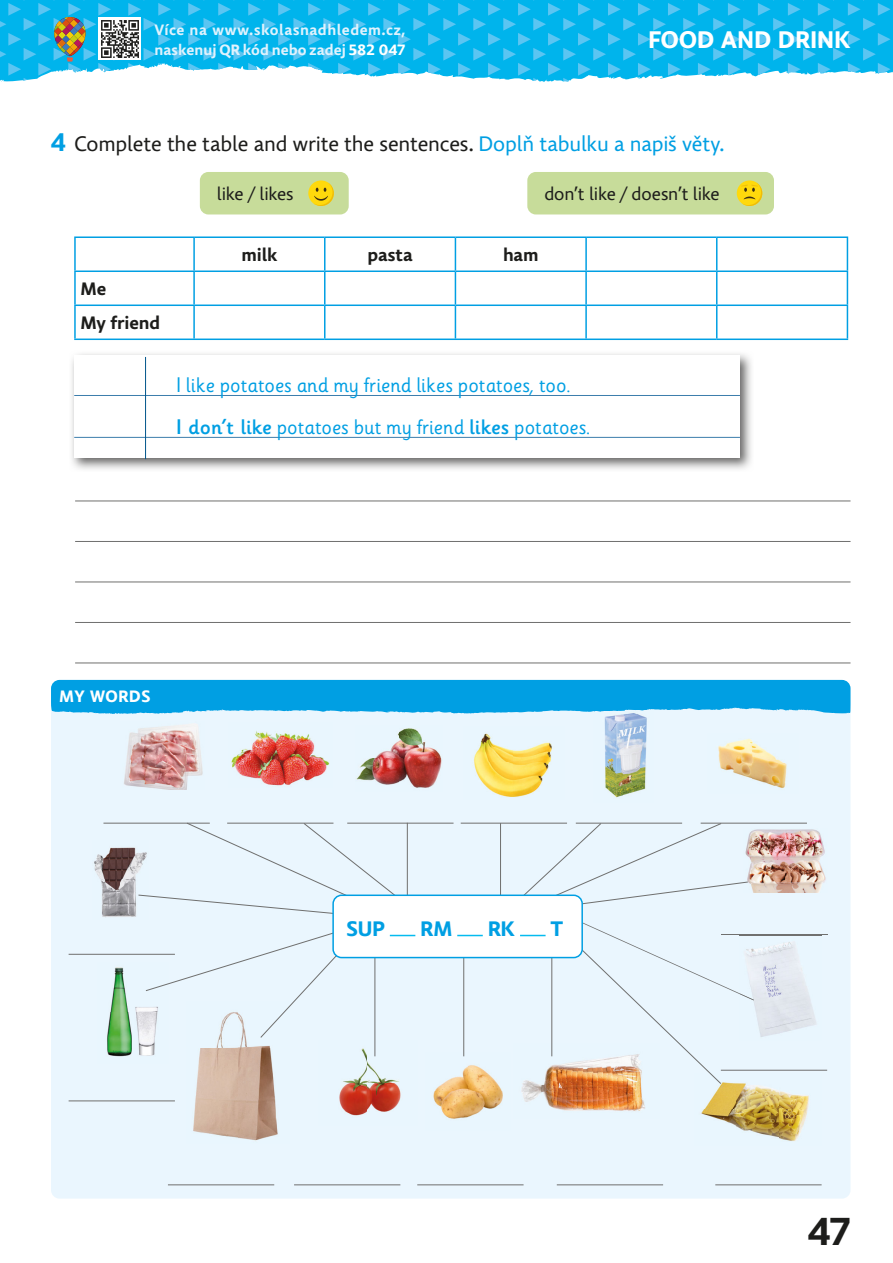
<style>
.page{position:relative;width:893px;height:1263px;background:#fff}
.page>*{position:absolute;margin:0;border:0;box-sizing:border-box;transform-origin:0 0}
.t1{font:700 39px "Comenia Sans";color:#1d1d1b}
.t2{font:700 24px "Comenia Sans";letter-spacing:.02em;color:#fff}
.t3{font:21px/42px "Sassoon Infant CZ VK";color:#009fe3}
.t4{font:21px "Comenia Sans";letter-spacing:-.01em;color:#1d1d1b}
.t5{font:700 21px "Comenia Sans";color:#009fe3}
.t6{font:18px "Comenia Sans";letter-spacing:-.005em;color:#1d1d1b}
.t7{font:700 18px/34px "Comenia Sans";letter-spacing:-.01em;color:#1d1d1b}
.t8{font:700 16.5px "Comenia Sans";letter-spacing:.04em;color:#fff}
.t9{font:700 15px/19.5px "Comenia Sans";letter-spacing:.025em;color:#e0f2fd}
.s1{color:#fff}
.s2{font-weight:700;font-size:25.5px;color:#009fe3}
.s3{color:#009fe3}
.s4{font-family:"Sassoon Infant Md CZVK";font-weight:500}
</style>
<div class="page">
<svg style="left:0;top:0;width:890px;height:82px;background:#2bbdec"></svg>
<img style="left:99px;top:18px;width:42px;height:42px">
<img style="left:71px;top:353px;width:680px;height:116px">
<div style="left:74px;top:356px;width:666px;height:102px;background:#fff"></div>
<hr style="left:74px;top:395px;width:666px;height:1px;background:#3c7dac">
<hr style="left:74px;top:437px;width:666px;height:1px;background:#3c7dac">
<hr style="left:145px;top:357px;width:1px;height:102px;background:#00558b">
<div style="left:200px;top:172px;width:149px;height:42px;background:#c7dc9a;border-radius:9px"></div>
<div style="left:527px;top:172px;width:247px;height:42px;background:#c7dc9a;border-radius:9px"></div>
<svg style="left:308px;top:180px;width:26px;height:26px"></svg>
<svg style="left:313px;top:182px;width:21px;height:24px"></svg>
<div style="left:737px;top:180px;width:25px;height:26px;background:#ffd90c;border-radius:50%"></div>
<svg style="left:741px;top:182px;width:21px;height:24px"></svg>
<hr style="left:75px;top:501px;width:775px;height:1px;background:#6f6f6e">
<hr style="left:75px;top:541px;width:775px;height:1px;background:#6f6f6e">
<hr style="left:75px;top:582px;width:775px;height:1px;background:#6f6f6e">
<hr style="left:75px;top:622px;width:775px;height:1px;background:#6f6f6e">
<hr style="left:75px;top:663px;width:775px;height:1px;background:#6f6f6e">
<div style="left:51px;top:705px;width:799px;height:494px;background:#eaf6fe;border-radius:9px"></div>
<svg style="left:51px;top:680px;width:799px;height:34px;background:#11a5e5"></svg>
<img style="left:124px;top:724px;width:79px;height:65px">
<img style="left:107px;top:967px;width:48px;height:90px">
<img style="left:193px;top:1039px;width:85px;height:102px">
<img style="left:594px;top:712px;width:30px;height:86px">
<img style="left:624px;top:712px;width:30px;height:83px">
<img style="left:594px;top:708px;width:60px;height:4px">
<img style="left:521px;top:1044px;width:124px;height:67px">
<img style="left:718px;top:738px;width:69px;height:50px">
<img style="left:749px;top:829px;width:77px;height:63px">
<img style="left:474px;top:733px;width:78px;height:64px">
<img style="left:433px;top:1053px;width:70px;height:66px">
<img style="left:356px;top:728px;width:86px;height:60px">
<img style="left:231px;top:731px;width:99px;height:55px">
<img style="left:339px;top:1041px;width:62px;height:75px">
<img style="left:701px;top:1085px;width:108px;height:56px">
<hr style="left:168px;top:1184px;width:106px;height:1px;background:#6f6f6e">
<hr style="left:103px;top:823px;width:107px;height:1px;background:#6f6f6e">
<hr style="left:347px;top:823px;width:106px;height:1px;background:#6f6f6e">
<hr style="left:461px;top:823px;width:106px;height:1px;background:#6f6f6e">
<hr style="left:701px;top:823px;width:106px;height:1px;background:#6f6f6e">
<hr style="left:69px;top:1101px;width:106px;height:1px;background:#6f6f6e">
<hr style="left:69px;top:954px;width:106px;height:1px;background:#6f6f6e">
<hr style="left:721px;top:1070px;width:106px;height:1px;background:#6f6f6e">
<hr style="left:721px;top:935px;width:106px;height:1px;background:#6f6f6e">
<hr style="left:294px;top:1184px;width:106px;height:1px;background:#6f6f6e">
<hr style="left:417px;top:1184px;width:106px;height:1px;background:#6f6f6e">
<hr style="left:557px;top:1184px;width:106px;height:1px;background:#6f6f6e">
<hr style="left:715px;top:1184px;width:106px;height:1px;background:#6f6f6e">
<hr style="left:551px;top:944px;width:1px;height:112px;background:#6f6f6e">
<hr style="left:463px;top:952px;width:1px;height:104px;background:#6f6f6e">
<hr style="left:374px;top:944px;width:1px;height:112px;background:#6f6f6e">
<hr style="left:74px;top:236px;width:120px;height:2px;background:#009fe3">
<hr style="left:74px;top:238px;width:2px;height:33px;background:#009fe3">
<hr style="left:194px;top:236px;width:131px;height:2px;background:#009fe3">
<hr style="left:193px;top:238px;width:2px;height:33px;background:#009fe3">
<hr style="left:325px;top:236px;width:130px;height:2px;background:#009fe3">
<hr style="left:324px;top:238px;width:1px;height:33px;background:#009fe3">
<hr style="left:455px;top:236px;width:131px;height:2px;background:#009fe3">
<hr style="left:455px;top:238px;width:1px;height:33px;background:#009fe3">
<hr style="left:586px;top:236px;width:131px;height:2px;background:#009fe3">
<hr style="left:585px;top:238px;width:2px;height:33px;background:#009fe3">
<hr style="left:717px;top:236px;width:131px;height:2px;background:#009fe3">
<hr style="left:716px;top:238px;width:1px;height:33px;background:#009fe3">
<hr style="left:847px;top:238px;width:1px;height:33px;background:#009fe3">
<hr style="left:74px;top:271px;width:120px;height:1px;background:#009fe3">
<hr style="left:74px;top:272px;width:2px;height:33px;background:#009fe3">
<hr style="left:194px;top:271px;width:131px;height:1px;background:#009fe3">
<hr style="left:193px;top:272px;width:2px;height:33px;background:#009fe3">
<hr style="left:325px;top:271px;width:130px;height:1px;background:#009fe3">
<hr style="left:324px;top:272px;width:1px;height:33px;background:#009fe3">
<hr style="left:455px;top:271px;width:131px;height:1px;background:#009fe3">
<hr style="left:455px;top:272px;width:1px;height:33px;background:#009fe3">
<hr style="left:586px;top:271px;width:131px;height:1px;background:#009fe3">
<hr style="left:585px;top:272px;width:2px;height:33px;background:#009fe3">
<hr style="left:717px;top:271px;width:131px;height:1px;background:#009fe3">
<hr style="left:716px;top:272px;width:1px;height:33px;background:#009fe3">
<hr style="left:847px;top:272px;width:1px;height:33px;background:#009fe3">
<hr style="left:74px;top:305px;width:120px;height:1px;background:#009fe3">
<hr style="left:74px;top:306px;width:2px;height:33px;background:#009fe3">
<hr style="left:194px;top:305px;width:131px;height:1px;background:#009fe3">
<hr style="left:193px;top:306px;width:2px;height:33px;background:#009fe3">
<hr style="left:325px;top:305px;width:130px;height:1px;background:#009fe3">
<hr style="left:324px;top:306px;width:1px;height:33px;background:#009fe3">
<hr style="left:455px;top:305px;width:131px;height:1px;background:#009fe3">
<hr style="left:455px;top:306px;width:1px;height:33px;background:#009fe3">
<hr style="left:586px;top:305px;width:131px;height:1px;background:#009fe3">
<hr style="left:585px;top:306px;width:2px;height:33px;background:#009fe3">
<hr style="left:717px;top:305px;width:131px;height:1px;background:#009fe3">
<hr style="left:716px;top:306px;width:1px;height:33px;background:#009fe3">
<hr style="left:847px;top:306px;width:1px;height:33px;background:#009fe3">
<hr style="left:74px;top:339px;width:251px;height:1px;background:#009fe3">
<hr style="left:325px;top:339px;width:392px;height:1px;background:#009fe3">
<hr style="left:717px;top:339px;width:131px;height:1px;background:#009fe3">
<img style="left:94px;top:847px;width:44px;height:70px">
<svg style="left:145px;top:933px;width:203px;height:106px"></svg>
<svg style="left:575px;top:922px;width:179px;height:163px"></svg>
<svg style="left:513px;top:822px;width:236px;height:83px"></svg>
<svg style="left:138px;top:822px;width:270px;height:92px"></svg>
<hr style="left:407px;top:823px;width:1px;height:78px;background:#6f6f6e">
<hr style="left:500px;top:823px;width:1px;height:78px;background:#6f6f6e">
<div style="left:333px;top:895px;width:249px;height:63px;background:#fff;border-radius:9px"></div>
<div style="left:332px;top:895px;width:251px;height:63px;border:2px solid #009fe3;border-radius:9px"></div>
<svg style="left:390px;top:935px;width:25px;height:1px"></svg>
<svg style="left:457px;top:935px;width:26px;height:1px"></svg>
<svg style="left:520px;top:935px;width:25px;height:1px"></svg>
<img style="left:740px;top:933px;width:81px;height:108px">
<img style="left:740px;top:935px;width:81px;height:1px">
<img style="left:740px;top:993px;width:14px;height:7px">
<p class="t9" style="left:154px;top:21px;width:252px">Více na www.skolasnadhledem.cz, naskenuj QR kód nebo zadej <span class="s1">582 047</span></p>
<p class="t2" style="left:648px;top:31px;width:204px">FOOD AND DRINK</p>
<p class="t4" style="left:51px;top:136px;width:675px"><span class="s2">4</span> Complete the table and write the sentences. <span class="s3">Doplň tabulku a napiš věty.</span></p>
<p class="t6" style="left:217px;top:187px;width:78px">like / likes</p>
<p class="t6" style="left:544px;top:187px;width:177px">don’t like / doesn’t like</p>
<p class="t7" style="left:81px;top:273px;width:81px">Me<br>My friend</p>
<p class="t7" style="left:241px;top:239px;width:37px">milk</p>
<p class="t7" style="left:368px;top:239px;width:47px">pasta</p>
<p class="t7" style="left:503px;top:239px;width:37px">ham</p>
<p class="t3" style="left:176px;top:367px;width:416px">I like potatoes and my friend likes potatoes, too.<br><span class="s4">I don’t like</span> potatoes but my friend <span class="s4">likes</span> potatoes.</p>
<p class="t8" style="left:60px;top:691px;width:93px">MY WORDS</p>
<p class="t5" style="left:346px;top:921px;width:40px">SUP</p>
<p class="t5" style="left:421px;top:921px;width:33px">RM</p>
<p class="t5" style="left:488px;top:921px;width:28px">RK</p>
<p class="t5" style="left:551px;top:921px;width:14px">T</p>
<h1 class="t1" style="left:808px;top:1217px;width:44px">47</h1>
</div>
